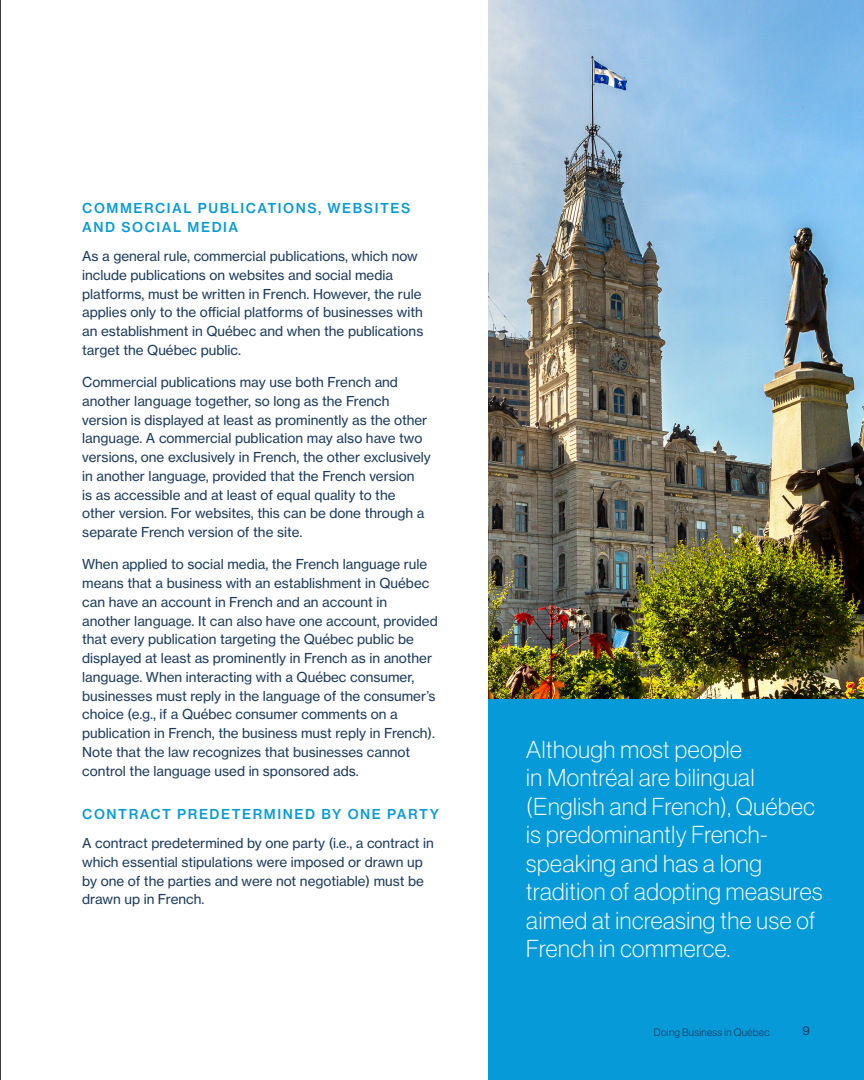
<style>
.page{position:relative;width:864px;height:1080px;background:#fff}
.page>*{position:absolute;margin:0;border:0;box-sizing:border-box;transform-origin:0 0}
.t1{font:24px/28.5px "N Haas Grotesk DS Std 35 X Lt";letter-spacing:.025em;color:#fff}
.Body_Copy_9_12_5{font:13.5px/18.8px "N Haas Grotesk TX Std 55 Rg";color:#1a3a5b}
.Body_Copy_Headline_9_12_5{font:13.5px/18.8px "N Haas Grotesk TX Std 65 Md";letter-spacing:.115em;color:#069ad9}
.Page_Numbers_8pt_Right{font:12px "N Haas Grotesk TX Std 55 Rg";color:#1a3a5b}
.TOC_Chapter__No_Space{font:10.5px "N Haas Grotesk DS Std 45 Lt";letter-spacing:.025em;color:#1a3a5b}
</style>
<div class="page">
<div style="left:489px;top:699px;width:375px;height:381px;background:#069ad9"></div>
<img style="left:489px;top:0;width:375px;height:699px">
<hr style="left:0;top:0;width:1px;height:1080px;background:#231f20">
<p class="Body_Copy_Headline_9_12_5" style="left:82px;top:198px;width:329px">COMMERCIAL PUBLICATIONS, WEBSITES<br>AND SOCIAL MEDIA</p>
<p class="Body_Copy_9_12_5" style="left:82px;top:247px;width:343px">As a general rule, commercial publications, which now include publications on websites and social media platforms, must be written in French. However, the rule applies only to the official platforms of businesses with an establishment in Québec and when the publications target the Québec public.</p>
<p class="Body_Copy_9_12_5" style="left:82px;top:373px;width:350px">Commercial publications may use both French and another language together, so long as the French version is displayed at least as prominently as the other language. A commercial publication may also have two versions, one exclusively in French, the other exclusively in another language, provided that the French version<br>is as accessible and at least of equal quality to the other version. For websites, this can be done through a separate French version of the site.</p>
<p class="Body_Copy_9_12_5" style="left:82px;top:555px;width:357px">When applied to social media, the French language rule means that a business with an establishment in Québec can have an account in French and an account in another language. It can also have one account, provided that every publication targeting the Québec public be displayed at least as prominently in French as in another language. When interacting with a Québec consumer, businesses must reply in the language of the consumer’s choice (e.g., if a Québec consumer comments on a publication in French, the business must reply in French).<br>Note that the law recognizes that businesses cannot control the language used in sponsored ads.</p>
<p class="Body_Copy_Headline_9_12_5" style="left:82px;top:804px;width:358px">CONTRACT PREDETERMINED BY ONE PARTY</p>
<p class="Body_Copy_9_12_5" style="left:82px;top:834px;width:353px">A contract predetermined by one party (i.e., a contract in which essential stipulations were imposed or drawn up by one of the parties and were not negotiable) must be drawn up in French.</p>
<h1 class="t1" style="left:526px;top:735px;width:298px">Although most people<br>in Montréal are bilingual (English and French), Québec is predominantly French&shy;speaking and has a long tradition of adopting measures aimed at increasing the use of<br>French in commerce.</h1>
<p class="TOC_Chapter__No_Space" style="left:654px;top:1026px;width:117px">Doing Business in Québec</p>
<p class="Page_Numbers_8pt_Right" style="left:802px;top:1024px;width:9px">9</p>
</div>
